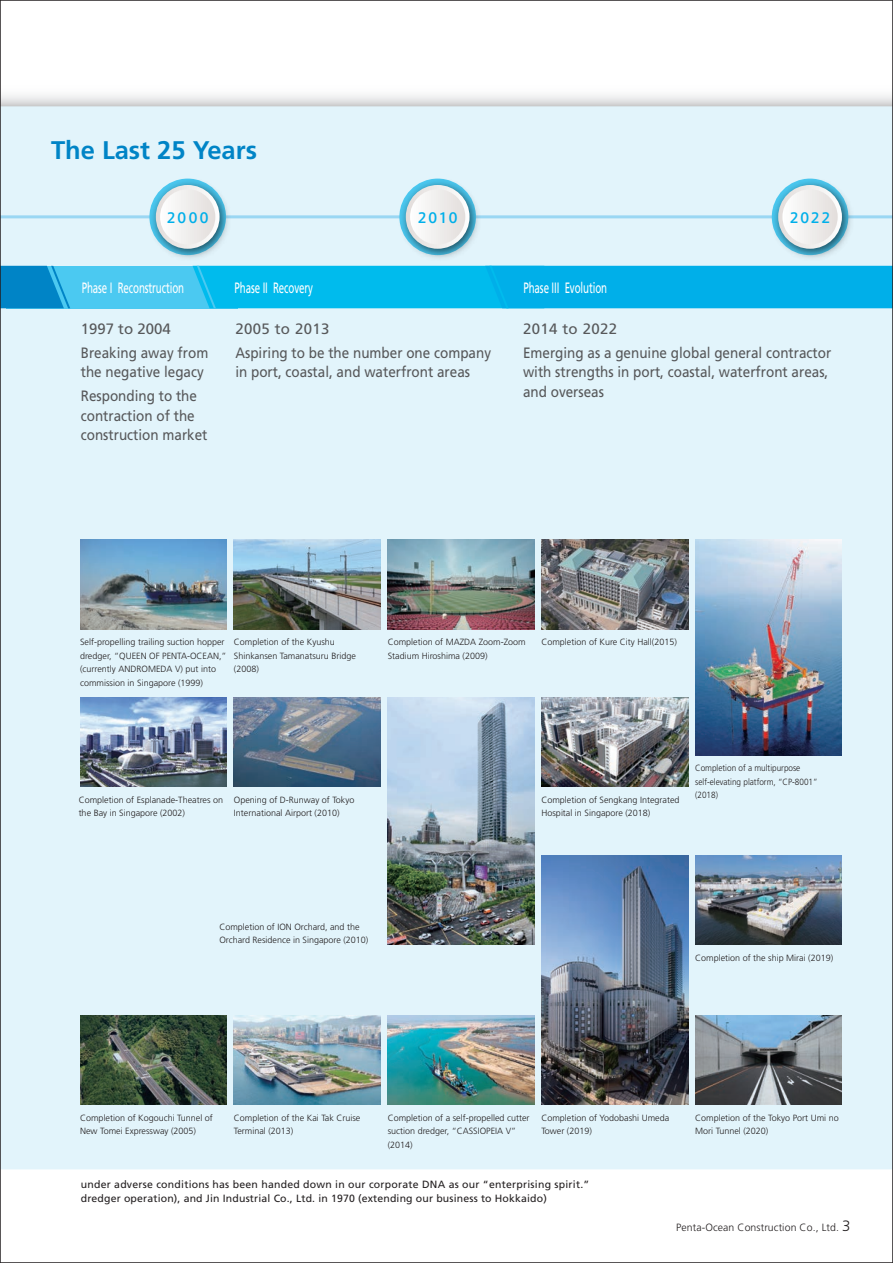
<style>
.page{position:relative;width:893px;height:1263px;background:#fff}
.page>*{position:absolute;margin:0;border:0;box-sizing:border-box;transform-origin:0 0}
.t1{font:700 25.5px "Frutiger";color:#0084c6}
.t2{font:15px/19.5px "Frutiger";color:#57585a;scale:.9 1}
.t3{font:15px/24px "Frutiger";color:#57585a}
.t4{font:15px "Frutiger";letter-spacing:-.01em;color:#fff;scale:.65 1}
.t5{font:500 13.8px "Axis Std";letter-spacing:.095em;color:#00afe9}
.t6{font:10.5px/13.5px "Frutiger";letter-spacing:.02em;color:#231f20}
.t7{font:300 10.5px "Frutiger";letter-spacing:.01em;color:#231f20}
.t8{font:300 9px/13.5px "Frutiger";color:#231f20}
.t9{font:300 9px/13.5px "Frutiger";color:#231f20;scale:.91 1}
.s1{font-size:15px}
</style>
<div class="page">
<img style="left:0;top:0;width:893px;height:1263px">
<h1 class="t1" style="left:51px;top:135px;width:207px">The Last 25 Years</h1>
<h3 class="t5" style="left:167px;top:207px;width:44px">2000</h3>
<h3 class="t5" style="left:418px;top:207px;width:42px">2010</h3>
<h3 class="t5" style="left:789px;top:207px;width:43px">2022</h3>
<h2 class="t4" style="left:82px;top:279px;width:159px">Phase I Reconstruction</h2>
<h2 class="t4" style="left:235px;top:279px;width:122px">Phase II Recovery</h2>
<h2 class="t4" style="left:523px;top:279px;width:130px">Phase III Evolution</h2>
<h2 class="t3" style="left:81px;top:317px;width:129px">1997 to 2004<br>Breaking away from</h2>
<h2 class="t2" style="left:81px;top:360px;width:138px;line-height:24px">the negative legacy<br>Responding to the</h2>
<h2 class="t2" style="left:81px;top:406px;width:142px">contraction of the construction market</h2>
<h2 class="t3" style="left:523px;top:317px;width:310px">2014 to 2022<br>Emerging as a genuine global general contractor</h2>
<h2 class="t2" style="left:523px;top:362px;width:341px">with strengths in port, coastal, waterfront areas, and overseas</h2>
<h2 class="t3" style="left:235px;top:317px;width:257px">2005 to 2013<br>Aspiring to be the number one company</h2>
<h2 class="t2" style="left:235px;top:363px;width:262px">in port, coastal, and waterfront areas</h2>
<p class="t8" style="left:80px;top:635px;width:148px">Self-propelling trailing suction hopper dredger, “QUEEN OF PENTA-OCEAN,” (currently ANDROMEDA V) put into commission in Singapore (1999)</p>
<p class="t8" style="left:234px;top:635px;width:124px">Completion of the Kyushu<br>Shinkansen Tamanatsuru Bridge (2008)</p>
<p class="t8" style="left:388px;top:635px;width:140px">Completion of MAZDA Zoom-Zoom<br>Stadium Hiroshima (2009)</p>
<p class="t8" style="left:541px;top:635px;width:137px">Completion of Kure City Hall(2015)</p>
<p class="t8" style="left:79px;top:793px;width:146px">Completion of Esplanade-Theatres on the Bay in Singapore (2002)</p>
<p class="t8" style="left:234px;top:793px;width:122px">Opening of D-Runway of Tokyo<br>International Airport (2010)</p>
<p class="t8" style="left:541px;top:793px;width:140px">Completion of Sengkang Integrated<br>Hospital in Singapore (2018)</p>
<p class="t9" style="left:695px;top:762px;width:136px">Completion of a multipurpose self-elevating platform, “CP-8001” (2018)</p>
<p class="t8" style="left:219px;top:920px;width:151px">Completion of ION Orchard, and the<br>Orchard Residence in Singapore (2010)</p>
<p class="t8" style="left:695px;top:951px;width:140px">Completion of the ship Mirai (2019)</p>
<p class="t8" style="left:80px;top:1111px;width:134px">Completion of Kogouchi Tunnel of<br>New Tomei Expressway (2005)</p>
<p class="t8" style="left:234px;top:1111px;width:128px">Completion of the Kai Tak Cruise<br>Terminal (2013)</p>
<p class="t8" style="left:388px;top:1111px;width:143px">Completion of a self-propelled cutter suction dredger, “CASSIOPEIA V” (2014)</p>
<p class="t8" style="left:541px;top:1111px;width:129px">Completion of Yodobashi Umeda<br>Tower (2019)</p>
<p class="t8" style="left:695px;top:1111px;width:145px">Completion of the Tokyo Port Umi no<br>Mori Tunnel (2020)</p>
<p class="t6" style="left:81px;top:1178px;width:510px">under adverse conditions has been handed down in our corporate DNA as our “enterprising spirit.” dredger operation), and Jin Industrial Co., Ltd. in 1970 (extending our business to Hokkaido)</p>
<p class="t7" style="left:676px;top:1221px;width:176px">Penta-Ocean Construction Co., Ltd. <span class="s1">3</span></p>
</div>
